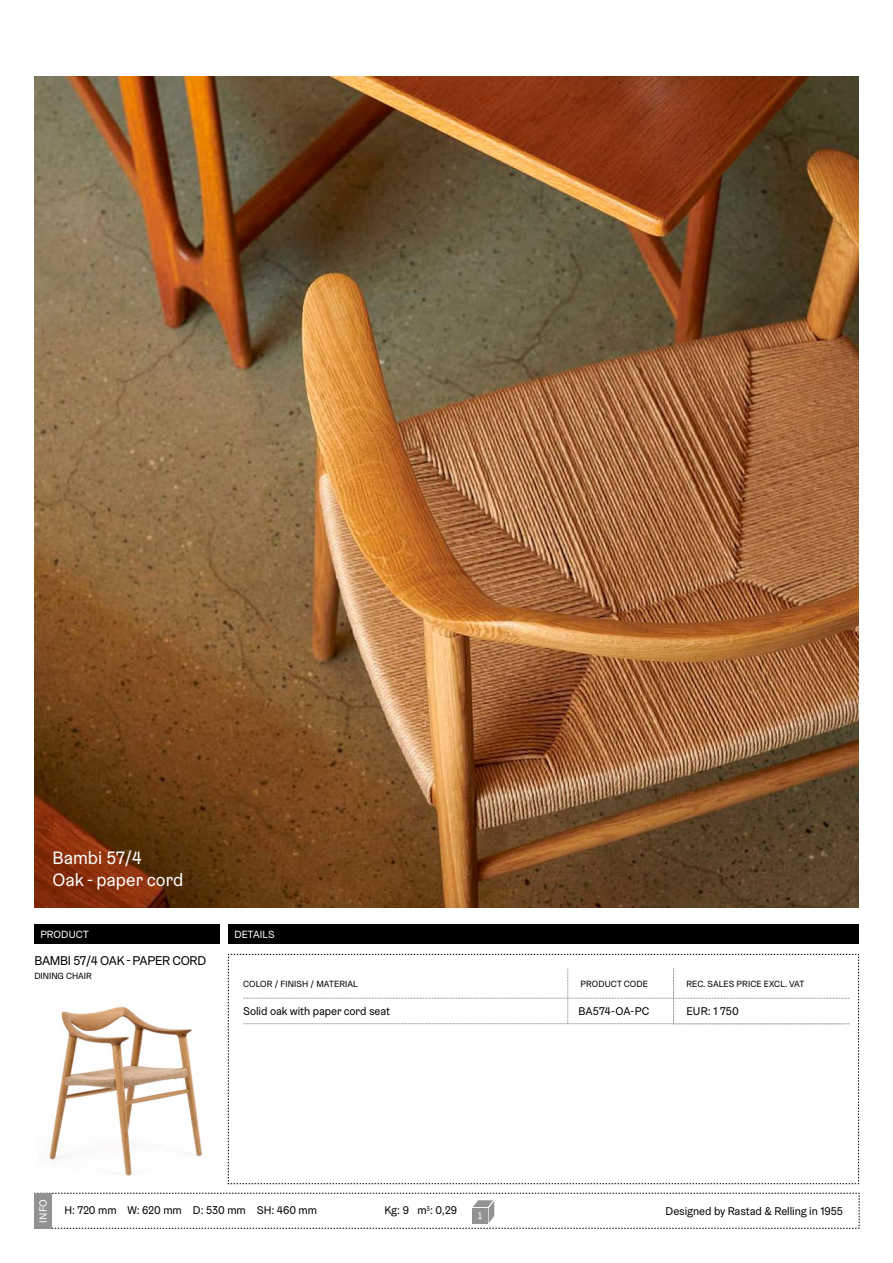
<style>
.page{position:relative;width:893px;height:1263px;background:#fff}
.page>*{position:absolute;margin:0;border:0;box-sizing:border-box;transform-origin:0 0}
.t1{font:18px/21.6px "Graebenbach";color:#fff}
.t2{font:12.75px "Graebenbach";letter-spacing:-.02em;color:#000}
.t3{font:11.25px "Graebenbach";letter-spacing:-.005em;color:#000}
.t4{font:10.5px "Graebenbach";letter-spacing:.01em;color:#fff}
.t5{font:9.75px "Questa Sans";color:#fff}
.t6{font:9px/9.8px "Graebenbach";letter-spacing:.01em;color:#000}
</style>
<div class="page">
<img style="left:34px;top:76px;width:825px;height:832px">
<div style="left:228px;top:924px;width:631px;height:20px;background:#000"></div>
<div style="left:34px;top:924px;width:186px;height:20px;background:#000"></div>
<img style="left:44px;top:1006px;width:158px;height:170px">
<svg style="left:34px;top:1193px;width:826px;height:36px"></svg>
<svg style="left:228px;top:954px;width:631px;height:230px"></svg>
<h1 class="t1" style="left:52px;top:847px;width:132px">Bambi 57/4<br>Oak - paper cord</h1>
<p class="t4" style="left:40px;top:928px;width:50px">PRODUCT</p>
<p class="t4" style="left:234px;top:928px;width:41px">DETAILS</p>
<p class="t2" style="left:34px;top:953px;width:173px">BAMBI 57/4 OAK - PAPER CORD</p>
<p class="t6" style="left:34px;top:971px;width:59px">DINING CHAIR</p>
<p class="t6" style="left:243px;top:978px;width:116px">COLOR / FINISH / MATERIAL</p>
<p class="t6" style="left:580px;top:978px;width:69px">PRODUCT CODE</p>
<p class="t6" style="left:686px;top:973px;width:69px">REC. SALES<br>PRICE EXCL. VAT</p>
<p class="t3" style="left:243px;top:1004px;width:148px">Solid oak with paper cord seat</p>
<p class="t3" style="left:578px;top:1004px;width:73px">BA574-OA-PC</p>
<p class="t3" style="left:686px;top:1004px;width:63px">NOK: 18 920</p>
<p class="t6" style="left:686px;top:978px;width:119px">REC. SALES PRICE EXCL. VAT</p>
<p class="t3" style="left:686px;top:1004px;width:54px">EUR: 1 750</p>
<p class="t4" style="left:37px;top:1222px;width:25px;rotate:-90deg">INFO</p>
<p class="t3" style="left:665px;top:1204px;width:179px">Designed by Rastad &amp; Relling in 1955</p>
<p class="t3" style="left:64px;top:1203px;width:254px">H: 720 mm W: 620 mm D: 530 mm SH: 460 mm</p>
<p class="t3" style="left:384px;top:1203px;width:74px">Kg: 9 m<sup>3</sup>: 0,29</p>
<p class="t5" style="left:478px;top:1210px;width:6px">1</p>
</div>
